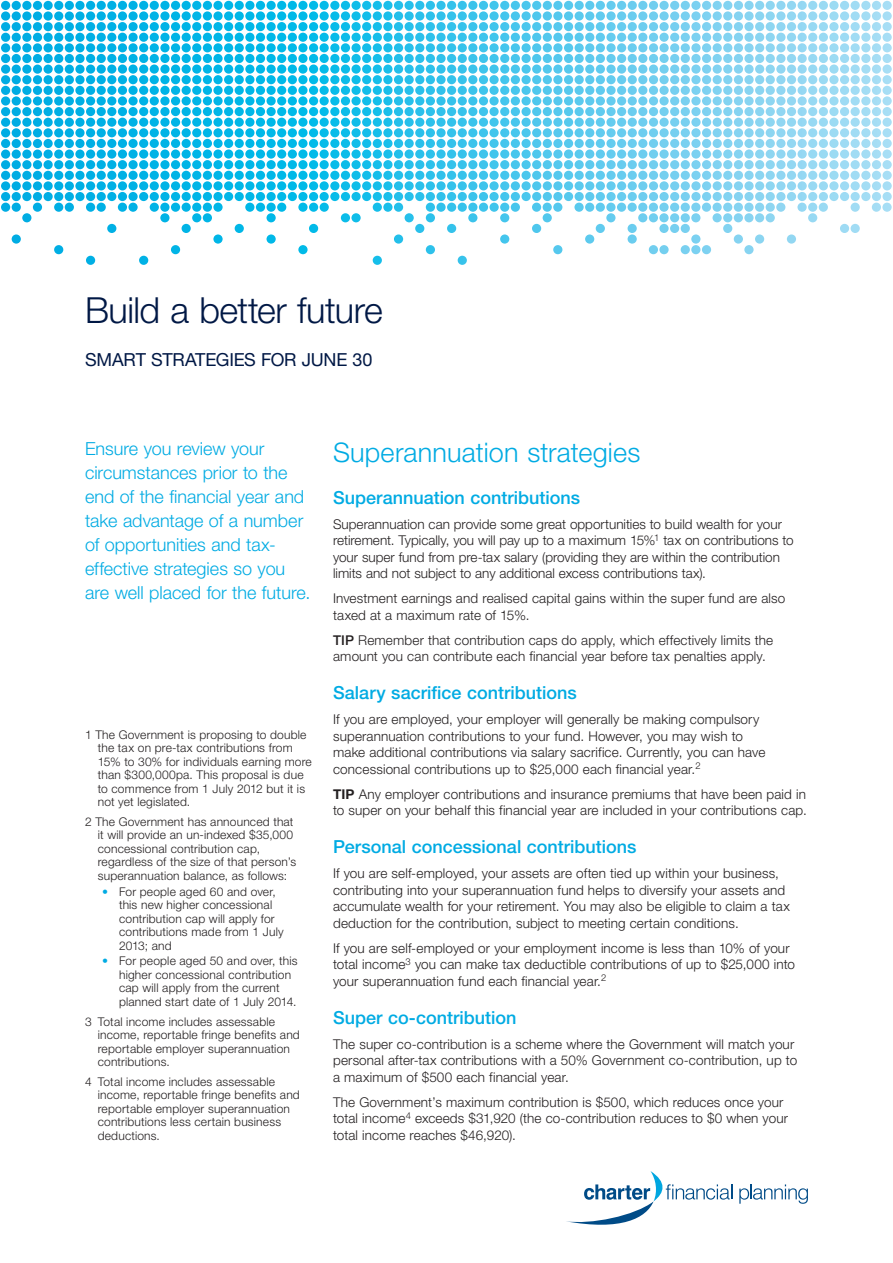
<style>
.page{position:relative;width:893px;height:1263px;background:#fff}
.page>*{position:absolute;margin:0;border:0;box-sizing:border-box;transform-origin:0 0}
.t1{font:300 36px "Helvetica Neue LT Std";letter-spacing:-.015em;color:#001845}
.t2{font:300 27px "Helvetica Neue LT Std";letter-spacing:.005em;color:#00abe3}
.t3{font:300 18px/24px "Helvetica Neue LT Std";color:#00abe3}
.t4{font:500 18px "Helvetica Neue LT Std";color:#00abe3}
.t5{font:18px "Helvetica Neue LT Std";letter-spacing:-.01em;color:#001845}
.t6{font:300 13.5px/16.5px "Helvetica Neue LT Std";letter-spacing:.01em;color:#231f20}
.t7{font:300 12px/13.5px "Helvetica Neue LT Std";letter-spacing:.015em;color:#231f20}
.s1{font-weight:500}
.s2{font-weight:700}
.s3{font-weight:400;color:#00abe3}
</style>
<div class="page">
<svg style="left:739px;top:1184px;width:69px;height:20px"></svg>
<svg style="left:566px;top:1171px;width:166px;height:54px"></svg>
<svg style="left:1px;top:0;width:891px;height:265px"></svg>
<h1 class="t1" style="left:85px;top:289px;width:299px">Build a better future</h1>
<h3 class="t5" style="left:85px;top:348px;width:289px">SMART STRATEGIES FOR JUNE 30</h3>
<h3 class="t3" style="left:85px;top:436px;width:227px">Ensure you review your circumstances prior to the end of the financial year and take advantage of a number of opportunities and tax&shy;effective strategies so you are well placed for the future.</h3>
<h2 class="t2" style="left:333px;top:435px;width:309px">Superannuation strategies</h2>
<h3 class="t4" style="left:333px;top:487px;width:248px">Superannuation contributions</h3>
<p class="t6" style="left:333px;top:515px;width:462px">Superannuation can provide some great opportunities to build wealth for your retirement. Typically, you will pay up to a maximum 15%<sup>1</sup> tax on contributions to your super fund from pre-tax salary (providing they are within the contribution limits and not subject to any additional excess contributions tax).</p>
<p class="t6" style="left:333px;top:590px;width:454px">Investment earnings and realised capital gains within the super fund are also taxed at a maximum rate of 15%.</p>
<p class="t6" style="left:333px;top:631px;width:442px"><span class="s1">TIP</span> Remember that contribution caps do apply, which effectively limits the amount you can contribute each financial year before tax penalties apply.</p>
<h3 class="t4" style="left:333px;top:682px;width:245px">Salary sacrifice contributions</h3>
<p class="t6" style="left:333px;top:711px;width:434px">If you are employed, your employer will generally be making compulsory superannuation contributions to your fund. However, you may wish to make additional contributions via salary sacrifice. Currently, you can have concessional contributions up to $25,000 each financial year.<sup>2</sup></p>
<p class="t6" style="left:333px;top:785px;width:475px"><span class="s2">TIP</span> Any employer contributions and insurance premiums that have been paid in to super on your behalf this financial year are included in your contributions cap.</p>
<h3 class="t4" style="left:333px;top:836px;width:305px">Personal concessional contributions</h3>
<p class="t6" style="left:333px;top:865px;width:458px">If you are self-employed, your assets are often tied up within your business, contributing into your superannuation fund helps to diversify your assets and accumulate wealth for your retirement. You may also be eligible to claim a tax deduction for the contribution, subject to meeting certain conditions.</p>
<p class="t6" style="left:333px;top:939px;width:463px">If you are self-employed or your employment income is less than 10% of your total income<sup>3</sup> you can make tax deductible contributions of up to $25,000 into your superannuation fund each financial year.<sup>2</sup></p>
<h3 class="t4" style="left:333px;top:1007px;width:185px">Super co-contribution</h3>
<p class="t6" style="left:333px;top:1035px;width:466px">The super co-contribution is a scheme where the Government will match your personal after-tax contributions with a 50% Government co-contribution, up to a maximum of $500 each financial year.</p>
<p class="t6" style="left:333px;top:1093px;width:456px">The Government’s maximum contribution is $500, which reduces once your total income<sup>4</sup> exceeds $31,920 (the co-contribution reduces to $0 when your total income reaches $46,920).</p>
<p class="t7" style="left:98px;top:727px;width:216px;text-indent:-13px">1 The Government is proposing to double the tax on pre-tax contributions from 15% to 30% for individuals earning more than $300,000pa. This proposal is due to commence from 1 July 2012 but it is not yet legislated.</p>
<p class="t7" style="left:98px;top:815px;width:200px;text-indent:-13px">2 The Government has announced that it will provide an un-indexed $35,000 concessional contribution cap, regardless of the size of that person’s superannuation balance, as follows:</p>
<p class="t7" style="left:119px;top:884px;width:166px;text-indent:-17px"><span class="s3">•</span> For people aged 60 and over, this new higher concessional contribution cap will apply for contributions made from 1 July<br>2013; and</p>
<p class="t7" style="left:119px;top:954px;width:180px;text-indent:-17px"><span class="s3">•</span> For people aged 50 and over, this higher concessional contribution cap will apply from the current planned start date of 1 July 2014.</p>
<p class="t7" style="left:98px;top:1014px;width:204px;text-indent:-13px">3 Total income includes assessable income, reportable fringe benefits and reportable employer superannuation contributions.</p>
<p class="t7" style="left:98px;top:1075px;width:204px;text-indent:-13px">4 Total income includes assessable income, reportable fringe benefits and reportable employer superannuation contributions less certain business deductions.</p>
</div>
